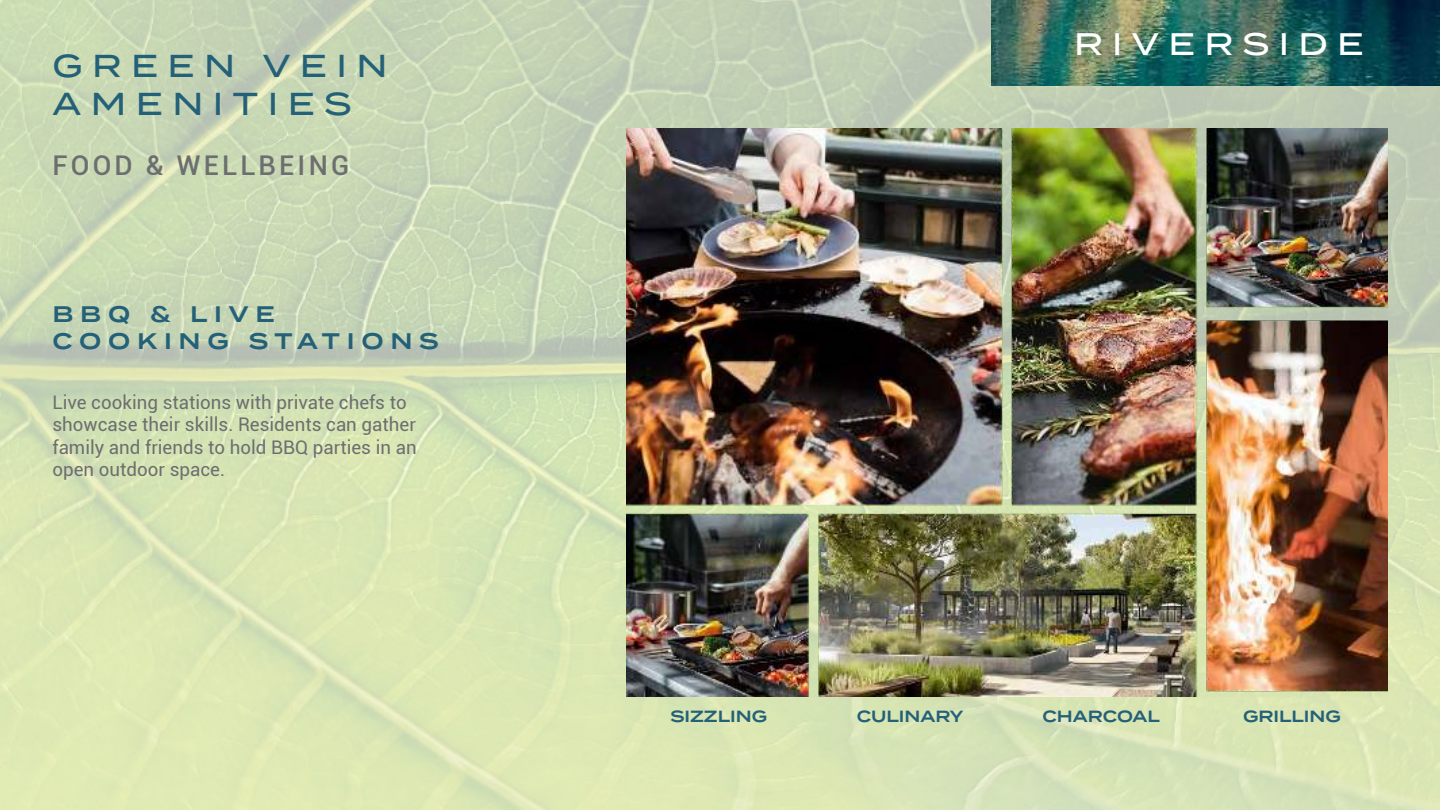
<style>
.page{position:relative;width:1440px;height:810px;background:#fff}
.page>*{position:absolute;margin:0;border:0;box-sizing:border-box;transform-origin:0 0}
.t1{font:500 31.72px/38px "Termina";letter-spacing:.3em;color:#246178}
.t2{font:500 31.12px "Termina";letter-spacing:.3em;color:#fff}
.t3{font:500 27.22px "Roboto";letter-spacing:.12em;color:#6d6e70}
.t4{font:600 22.5px/27px "Termina";letter-spacing:.3em;color:#246178}
.t5{font:18.75px/22.5px "Roboto";color:#6d6e70}
.t6{font:600 16.2px "Termina";color:#246178}
</style>
<div class="page">
<img style="left:0;top:0;width:1440px;height:810px">
<img style="left:992px;top:0;width:448px;height:86px">
<img style="left:626px;top:128px;width:762px;height:569px">
<h1 class="t1" style="left:52px;top:49px;width:337px">GREEN VEIN<br>AMENITIES</h1>
<h3 class="t3" style="left:52px;top:155px;width:298px">FOOD &amp; WELLBEING</h3>
<p class="t4" style="left:52px;top:303px;width:388px">BBQ &amp; LIVE<br>COOKING STATIONS</p>
<p class="t5" style="left:52px;top:392px;width:366px">Live cooking stations with private chefs to showcase their skills. Residents can gather family and friends to hold BBQ parties in an open outdoor space.</p>
<h2 class="t2" style="left:1074px;top:31px;width:291px">RIVERSIDE</h2>
<p class="t6" style="left:670px;top:710px;width:98px">SIZZLING</p>
<p class="t6" style="left:857px;top:710px;width:108px">CULINARY</p>
<p class="t6" style="left:1042px;top:710px;width:119px">CHARCOAL</p>
<p class="t6" style="left:1243px;top:710px;width:99px">GRILLING</p>
</div>
